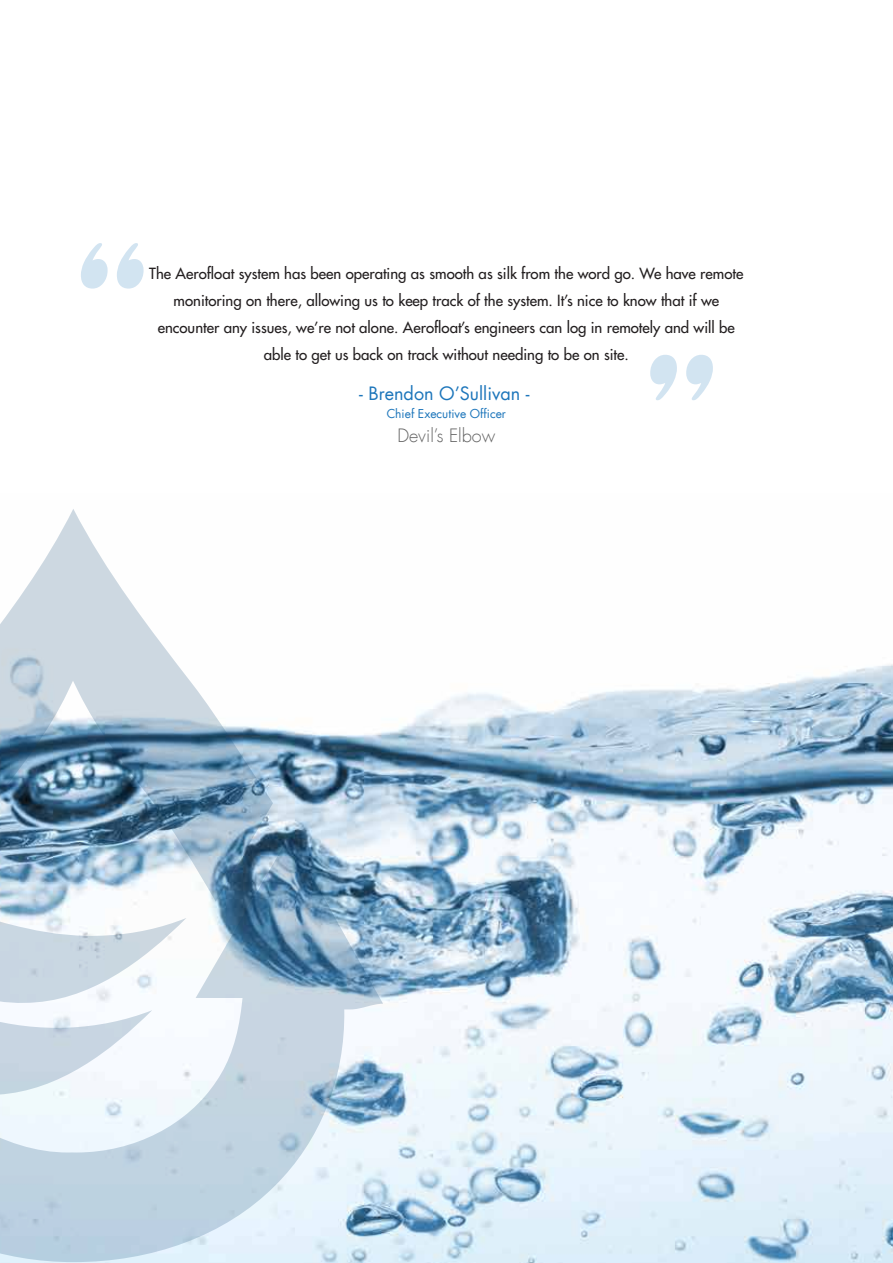
<style>
.page{position:relative;width:893px;height:1263px;background:#fff}
.page>*{position:absolute;margin:0;border:0;box-sizing:border-box;transform-origin:0 0}
.t1{font:18px "Futura LT";color:#1d76bb}
.t2{font:300 18px "Futura LT";color:#636363}
.t3{font:15px/27px "Futura";color:#231f20;text-align:center}
.t4{font:12px "Futura LT";color:#1d76bb}
</style>
<div class="page">
<img style="left:0;top:664px;width:893px;height:599px">
<svg style="left:0;top:509px;width:273px;height:327px"></svg>
<svg style="left:0;top:836px;width:383px;height:426px"></svg>
<svg style="left:650px;top:355px;width:63px;height:45px"></svg>
<svg style="left:81px;top:243px;width:63px;height:46px"></svg>
<p class="t3" style="left:149px;top:260px;width:596px">The Aerofloat system has been operating as smooth as silk from the word go. We have remote monitoring on there, allowing us to keep track of the system. It’s nice to know that if we encounter any issues, we’re not alone. Aerofloat’s engineers can log in remotely and will be able to get us back on track without needing to be on site.</p>
<p class="t1" style="left:359px;top:382px;width:172px">- Brendon O’Sullivan -</p>
<p class="t4" style="left:387px;top:406px;width:121px">Chief Executive Officer</p>
<p class="t2" style="left:397px;top:425px;width:99px">Devil’s Elbow</p>
</div>
